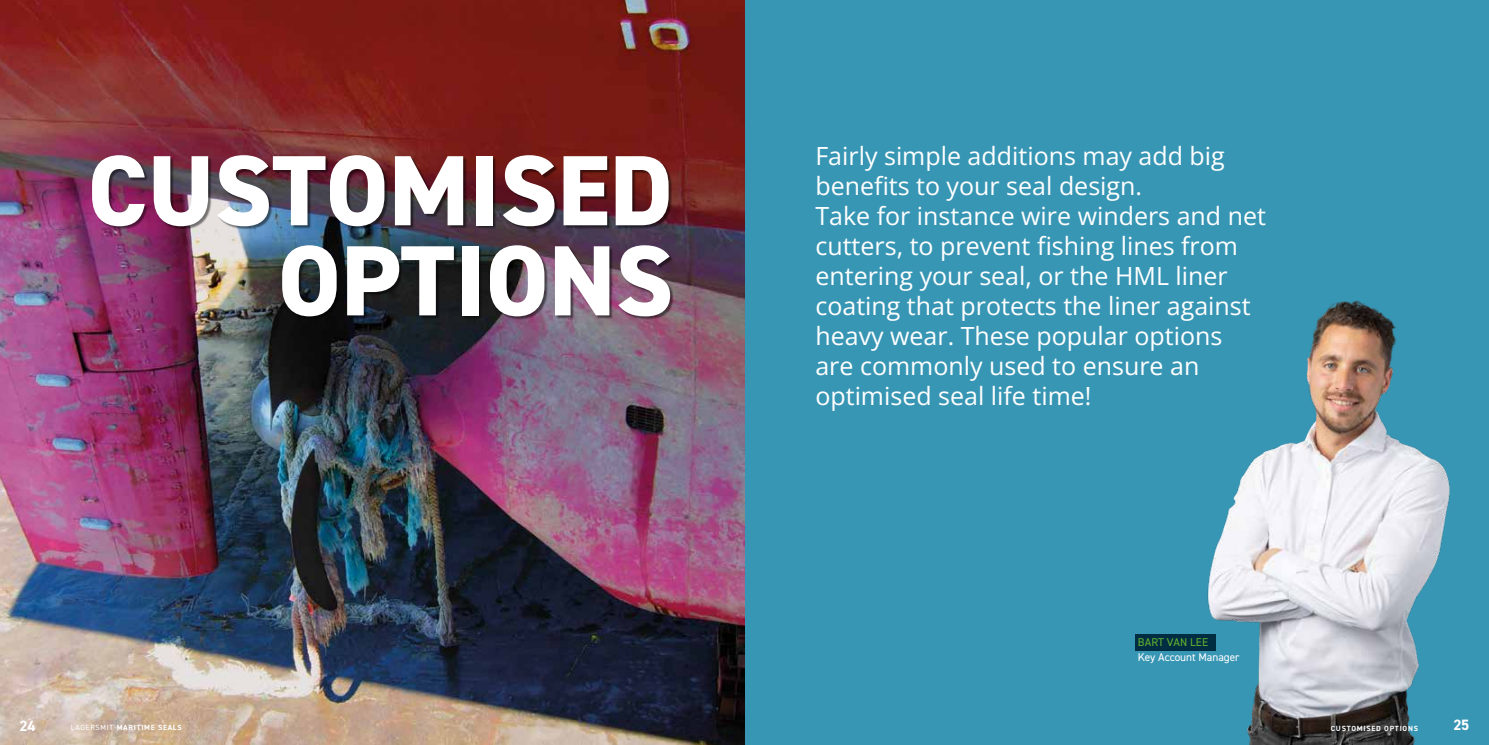
<style>
.page{position:relative;width:1489px;height:745px;background:#fff}
.page>*{position:absolute;margin:0;border:0;box-sizing:border-box;transform-origin:0 0}
.t1{font:800 100px/90px "DIN2014";color:#fff;text-align:right}
.t2{font:25px/30px "Open Sans";color:#fff}
.t3{font:700 15px "DIN2014";color:#fff}
.t4{font:11.25px "DIN2014";color:#fff}
.t5{font:11.25px "DIN2014";letter-spacing:.01em;color:#65b32e}
.t6{font:700 7.5px "DIN2014";letter-spacing:.095em;color:#fff}
.s1{font-weight:400}
</style>
<div class="page">
<div style="left:744px;top:0;width:744px;height:744px;background:#3896b5"></div>
<img style="left:1150px;top:300px;width:300px;height:444px">
<img style="left:0;top:0;width:744px;height:744px">
<div style="left:1135px;top:633px;width:80px;height:17px;background:#002d42"></div>
<div style="left:93px;top:156px;width:581px;height:164px;background:#000;opacity:.5"></div>
<h1 class="t1" style="left:88px;top:146px;width:587px">CUSTOMISED<br>OPTIONS</h1>
<p class="t3" style="left:20px;top:715px;width:17px">24</p>
<p class="t6" style="left:71px;top:722px;width:112px"><span class="s1">LAGERSMIT</span> MARITIME SEALS</p>
<p class="t2" style="left:815px;top:140px;width:452px">Fairly simple additions may add big benefits to your seal design.<br>Take for instance wire winders and net cutters, to prevent fishing lines from entering your seal, or the HML liner coating that protects the liner against heavy wear. These popular options are commonly used to ensure an optimised seal life time!</p>
<p class="t5" style="left:1137px;top:634px;width:72px">BART VAN LEE</p>
<p class="t4" style="left:1137px;top:649px;width:103px">Key Account Manager</p>
<p class="t6" style="left:1330px;top:722px;width:89px">CUSTOMISED OPTIONS</p>
<p class="t3" style="left:1453px;top:714px;width:17px">25</p>
</div>
